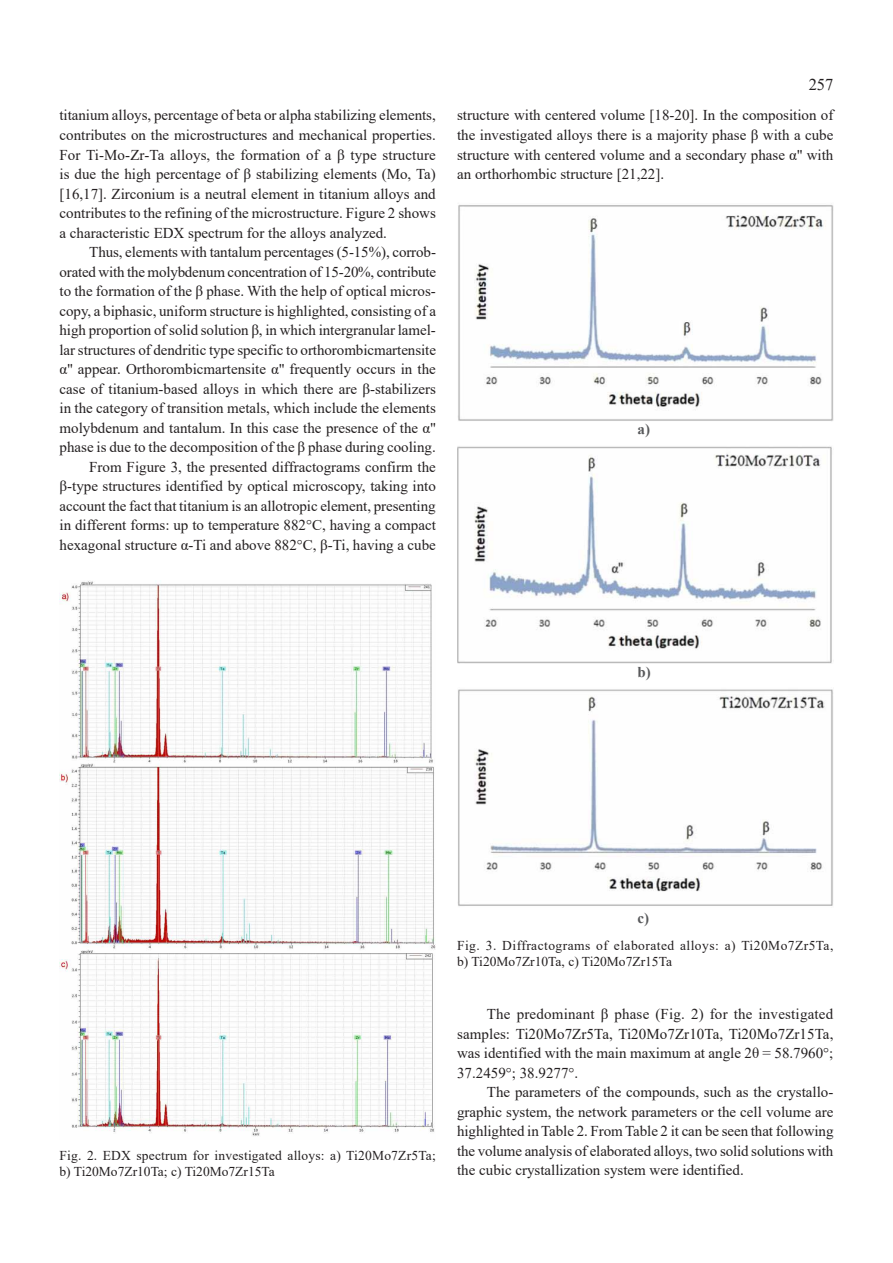
<style>
.page{position:relative;width:893px;height:1263px;background:#fff}
.page>*{position:absolute;margin:0;border:0;box-sizing:border-box;transform-origin:0 0}
.t1{font:16.5px "Times New Roman";color:#231f20}
.t2{font:15px/19.5px "Times New Roman";color:#231f20;text-align:justify}
.t3{font:700 15px "Times New Roman";color:#58595b}
.t4{font:13.5px/16.2px "Times New Roman";letter-spacing:.015em;color:#231f20}
</style>
<div class="page">
<img style="left:458px;top:205px;width:375px;height:216px">
<img style="left:458px;top:689px;width:375px;height:217px">
<img style="left:457px;top:446px;width:375px;height:217px">
<img style="left:60px;top:581px;width:376px;height:555px">
<p class="t2" style="left:60px;top:105px;width:378px">titanium alloys, percentage of beta or alpha stabilizing elements, contributes on the microstructures and mechanical properties.<br>For Ti-Mo-Zr-Ta alloys, the formation of a β type structure is due the high percentage of β stabilizing elements (Mo, Ta) [16,17]. Zirconium is a neutral element in titanium alloys and contributes to the refining of the microstructure. Figure 2 shows a characteristic EDX spectrum for the alloys analyzed.</p>
<p class="t2" style="left:60px;top:242px;width:378px;text-align:right">Thus, elements with tantalum percentages (5-15%), corrob&shy;orated with the molybdenum concentration of 15-20%, contribute to the formation of the β phase. With the help of optical micros&shy;copy, a biphasic, uniform structure is highlighted, consisting of a high proportion of solid solution β, in which intergranular lamel&shy;lar structures of dendritic type specific to orthorombicmartensite α'' appear. Orthorombicmartensite α'' frequently occurs in the case of titanium-based alloys in which there are β-stabilizers in the category of transition metals, which include the elements molybdenum and tantalum. In this case the presence of the α'' phase is due to the decomposition of the β phase during cooling.<br>From Figure 3, the presented diffractograms confirm the β-type structures identified by optical microscopy, taking into account the fact that titanium is an allotropic element, presenting in different forms: up to temperature 882°C, having a compact hexagonal structure α-Ti and above 882°C, β-Ti, having a cube</p>
<p class="t1" style="left:809px;top:73px;width:26px">257</p>
<p class="t2" style="left:457px;top:105px;width:378px">structure with centered volume [18-20]. In the composition of the investigated alloys there is a majority phase β with a cube structure with centered volume and a secondary phase α'' with an orthorhombic structure [21,22].</p>
<p class="t3" style="left:638px;top:418px;width:14px">a)</p>
<p class="t3" style="left:638px;top:661px;width:15px">b)</p>
<p class="t4" style="left:60px;top:1147px;width:378px">Fig. 2. EDX spectrum for investigated alloys: a) Ti20Mo7Zr5Ta; b) Ti20Mo7Zr10Ta; c) Ti20Mo7Zr15Ta</p>
<p class="t3" style="left:638px;top:907px;width:13px">c)</p>
<p class="t4" style="left:457px;top:937px;width:378px">Fig. 3. Diffractograms of elaborated alloys: a) Ti20Mo7Zr5Ta, b) Ti20Mo7Zr10Ta, c) Ti20Mo7Zr15Ta</p>
<p class="t2" style="left:457px;top:1004px;width:378px;text-indent:30px">The predominant β phase (Fig. 2) for the investigated samples: Ti20Mo7Zr5Ta, Ti20Mo7Zr10Ta, Ti20Mo7Zr15Ta, was identified with the main maximum at angle 2θ = 58.7960°; 37.2459°; 38.9277°.</p>
<p class="t2" style="left:457px;top:1082px;width:378px;text-indent:30px">The parameters of the compounds, such as the crystallo&shy;graphic system, the network parameters or the cell volume are highlighted in Table 2. From Table 2 it can be seen that following the volume analysis of elaborated alloys, two solid solutions with the cubic crystallization system were identified.</p>
</div>
